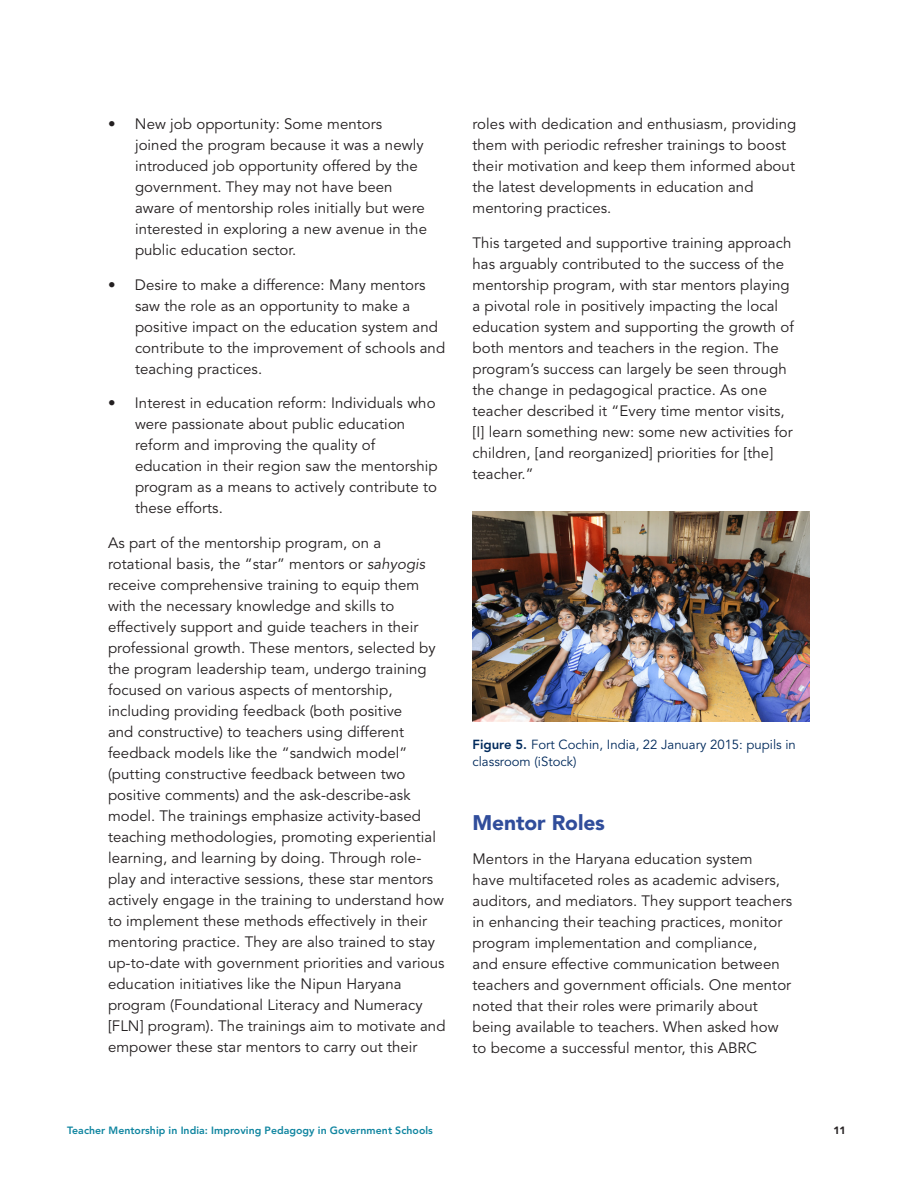
<style>
.page{position:relative;width:918px;height:1188px;background:#fff}
.page>*{position:absolute;margin:0;border:0;box-sizing:border-box;transform-origin:0 0}
.t1{font:900 21px "Avenir LT Pro";letter-spacing:-.005em;color:#304d9b}
.t2{font:15px/21px "Avenir LT Pro";letter-spacing:.005em;color:#231f20}
.figure_table_caption{font:13.2px/17.2px "Avenir LT Pro";color:#002a5c}
.t3{font:800 10.5px "Avenir LT Pro";letter-spacing:.005em;color:#0f85a0}
.t4{font:900 10.5px "Avenir LT Pro";color:#231f20}
.s1{font-style:italic}
.s2{font-weight:800}
</style>
<div class="page">
<img style="left:472px;top:512px;width:338px;height:209px">
<p class="t2" style="left:135px;top:114px;width:294px;text-indent:-27px">• New job opportunity: Some mentors joined the program because it was a newly introduced job opportunity offered by the government. They may not have been aware of mentorship roles initially but were interested in exploring a new avenue in the public education sector.</p>
<p class="t2" style="left:135px;top:274px;width:312px;text-indent:-27px">• Desire to make a difference: Many mentors saw the role as an opportunity to make a positive impact on the education system and contribute to the improvement of schools and teaching practices.</p>
<p class="t2" style="left:135px;top:393px;width:304px;text-indent:-27px">• Interest in education reform: Individuals who were passionate about public education reform and improving the quality of education in their region saw the mentorship program as a means to actively contribute to these efforts.</p>
<p class="t2" style="left:108px;top:532px;width:339px">As part of the mentorship program, on a rotational basis, the “star” mentors or <span class="s1">sahyogis </span>receive comprehensive training to equip them with the necessary knowledge and skills to effectively support and guide teachers in their professional growth. These mentors, selected by the program leadership team, undergo training focused on various aspects of mentorship, including providing feedback (both positive<br>and constructive) to teachers using different feedback models like the “sandwich model” (putting constructive feedback between two positive comments) and the ask-describe-ask model. The trainings emphasize activity-based teaching methodologies, promoting experiential learning, and learning by doing. Through role&shy;play and interactive sessions, these star mentors actively engage in the training to understand how to implement these methods effectively in their mentoring practice. They are also trained to stay up-to-date with government priorities and various education initiatives like the Nipun Haryana program (Foundational Literacy and Numeracy [FLN] program). The trainings aim to motivate and empower these star mentors to carry out their</p>
<p class="t2" style="left:472px;top:114px;width:325px">roles with dedication and enthusiasm, providing them with periodic refresher trainings to boost their motivation and keep them informed about the latest developments in education and mentoring practices.</p>
<p class="t2" style="left:472px;top:232px;width:323px">This targeted and supportive training approach has arguably contributed to the success of the mentorship program, with star mentors playing a pivotal role in positively impacting the local education system and supporting the growth of both mentors and teachers in the region. The program’s success can largely be seen through the change in pedagogical practice. As one teacher described it “Every time mentor visits, [I] learn something new: some new activities for children, [and reorganized] priorities for [the] teacher.”</p>
<p class="figure_table_caption" style="left:472px;top:736px;width:325px"><span class="s2">Figure 5.</span> Fort Cochin, India, 22 January 2015: pupils in classroom (iStock)</p>
<p class="t1" style="left:472px;top:809px;width:134px">Mentor Roles</p>
<p class="t2" style="left:472px;top:849px;width:321px">Mentors in the Haryana education system<br>have multifaceted roles as academic advisers, auditors, and mediators. They support teachers in enhancing their teaching practices, monitor program implementation and compliance,<br>and ensure effective communication between teachers and government officials. One mentor noted that their roles were primarily about being available to teachers. When asked how to become a successful mentor, this ABRC</p>
<p class="t3" style="left:67px;top:1125px;width:367px">Teacher Mentorship in India: Improving Pedagogy in Government Schools</p>
<p class="t4" style="left:833px;top:1124px;width:14px">11</p>
</div>
